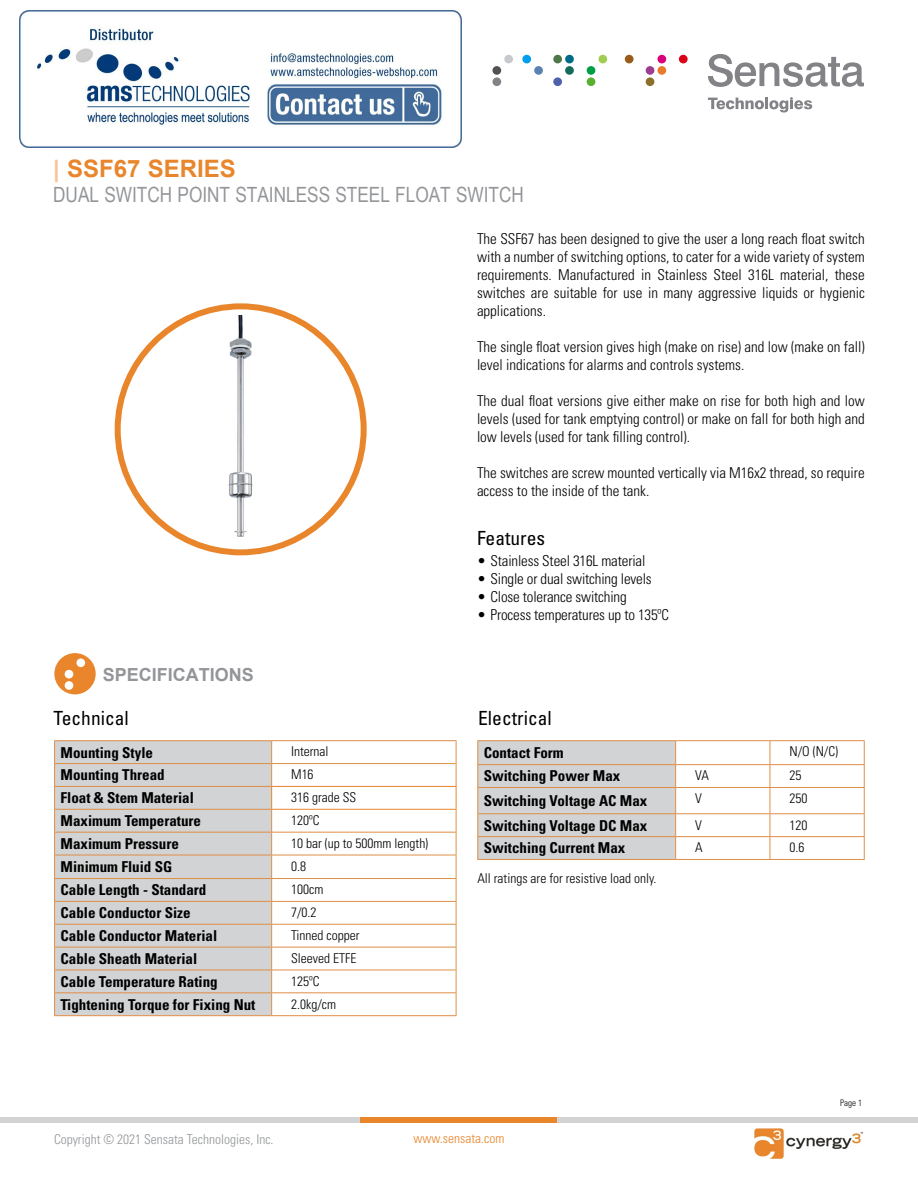
<style>
.page{position:relative;width:918px;height:1188px;background:#fff}
.page>*{position:absolute;margin:0;border:0;box-sizing:border-box;transform-origin:0 0}
.t1{font:700 24px "Arial";color:#e9862c}
.t2{font:21px "Arial Narrow";color:#939598}
.t3{font:condensed 19.5px "Univers LT Std";color:#000}
.t4{font:700 18px "Arial";color:#939598}
.t5{font:300 condensed 15px/18px "Univers LT Std";color:#000;text-align:justify}
.t6{font:700 condensed 15px "Univers LT Std";color:#000}
.t7{font:300 condensed 13.5px "Univers LT Std";color:#000}
.t8{font:300 condensed 13.5px "Univers LT Std";color:#939598}
.t9{font:300 condensed 13.5px "Univers LT Std";color:#e9862c}
.t10{font:300 condensed 9px "Univers LT Std";color:#000}
.s1{color:#fcc397}
</style>
<div class="page">
<svg style="left:708px;top:54px;width:156px;height:33px"></svg>
<svg style="left:708px;top:97px;width:104px;height:15px"></svg>
<div style="left:492px;top:77px;width:9px;height:9px;background:#828287;border-radius:50%"></div>
<div style="left:522px;top:55px;width:9px;height:8px;background:#009eed;border-radius:50%"></div>
<div style="left:534px;top:66px;width:9px;height:9px;background:#5982b0;border-radius:50%"></div>
<div style="left:553px;top:55px;width:9px;height:8px;background:#4f784a;border-radius:50%"></div>
<div style="left:565px;top:55px;width:9px;height:8px;background:#006b87;border-radius:50%"></div>
<div style="left:565px;top:66px;width:9px;height:9px;background:#146b5c;border-radius:50%"></div>
<div style="left:553px;top:77px;width:9px;height:9px;background:#4f61ad;border-radius:50%"></div>
<div style="left:598px;top:55px;width:9px;height:8px;background:#a1cc52;border-radius:50%"></div>
<div style="left:587px;top:66px;width:8px;height:9px;background:#009e45;border-radius:50%"></div>
<div style="left:587px;top:77px;width:8px;height:9px;background:#59b030;border-radius:50%"></div>
<div style="left:657px;top:55px;width:9px;height:8px;background:#d9007a;border-radius:50%"></div>
<div style="left:646px;top:66px;width:8px;height:9px;background:#9c3d91;border-radius:50%"></div>
<div style="left:657px;top:66px;width:9px;height:9px;background:#e87a2b;border-radius:50%"></div>
<div style="left:646px;top:77px;width:8px;height:9px;background:#8c7029;border-radius:50%"></div>
<div style="left:679px;top:55px;width:9px;height:8px;background:#d90017;border-radius:50%"></div>
<div style="left:504px;top:55px;width:9px;height:8px;background:#c7c9cc;border-radius:50%"></div>
<div style="left:492px;top:66px;width:9px;height:9px;background:#525254;border-radius:50%"></div>
<div style="left:625px;top:55px;width:9px;height:8px;background:#995c1a;border-radius:50%"></div>
<div style="left:0;top:1117px;width:918px;height:6px;background:#d1d3d4"></div>
<div style="left:361px;top:1117px;width:196px;height:6px;background:#e9862c"></div>
<img style="left:754px;top:1128px;width:108px;height:30px">
<svg style="left:54px;top:653px;width:42px;height:41px"></svg>
<img style="left:228px;top:315px;width:25px;height:222px">
<div style="left:115px;top:303px;width:252px;height:252px;border:6px solid #e9862c;border-radius:50%"></div>
<div style="left:55px;top:741px;width:216px;height:274px;background:#d1d3d4"></div>
<hr style="left:54px;top:740px;width:218px;height:1px;background:#df8e47">
<hr style="left:272px;top:740px;width:184px;height:1px;background:#df8e47">
<hr style="left:55px;top:763px;width:217px;height:1px;background:#df8e47">
<hr style="left:272px;top:763px;width:184px;height:1px;background:#df8e47">
<hr style="left:54px;top:786px;width:217px;height:1px;background:#df8e47">
<hr style="left:54px;top:809px;width:217px;height:1px;background:#df8e47">
<hr style="left:54px;top:832px;width:218px;height:1px;background:#df8e47">
<hr style="left:272px;top:832px;width:184px;height:1px;background:#df8e47">
<hr style="left:54px;top:855px;width:218px;height:1px;background:#df8e47">
<hr style="left:272px;top:855px;width:184px;height:1px;background:#df8e47">
<hr style="left:54px;top:878px;width:218px;height:1px;background:#df8e47">
<hr style="left:272px;top:878px;width:184px;height:1px;background:#df8e47">
<hr style="left:54px;top:901px;width:218px;height:1px;background:#df8e47">
<hr style="left:272px;top:901px;width:184px;height:1px;background:#df8e47">
<hr style="left:54px;top:924px;width:218px;height:1px;background:#df8e47">
<hr style="left:272px;top:924px;width:184px;height:1px;background:#df8e47">
<hr style="left:54px;top:947px;width:218px;height:1px;background:#df8e47">
<hr style="left:272px;top:947px;width:184px;height:1px;background:#df8e47">
<hr style="left:54px;top:970px;width:218px;height:1px;background:#df8e47">
<hr style="left:272px;top:970px;width:184px;height:1px;background:#df8e47">
<hr style="left:54px;top:992px;width:218px;height:1px;background:#df8e47">
<svg style="left:54px;top:741px;width:1px;height:274px"></svg>
<hr style="left:272px;top:992px;width:184px;height:1px;background:#df8e47">
<hr style="left:54px;top:1015px;width:218px;height:1px;background:#df8e47">
<hr style="left:272px;top:1015px;width:184px;height:1px;background:#df8e47">
<hr style="left:271px;top:786px;width:185px;height:1px;background:#e9862c">
<svg style="left:271px;top:741px;width:1px;height:274px"></svg>
<svg style="left:456px;top:741px;width:1px;height:274px"></svg>
<hr style="left:271px;top:809px;width:185px;height:1px;background:#e9862c">
<hr style="left:477px;top:740px;width:199px;height:1px;background:#df8e47">
<hr style="left:676px;top:740px;width:94px;height:1px;background:#df8e47">
<hr style="left:770px;top:740px;width:95px;height:1px;background:#df8e47">
<hr style="left:676px;top:813px;width:94px;height:1px;background:#df8e47">
<hr style="left:770px;top:813px;width:95px;height:1px;background:#df8e47">
<hr style="left:676px;top:764px;width:94px;height:1px;background:#df8e47">
<hr style="left:770px;top:764px;width:95px;height:1px;background:#df8e47">
<hr style="left:676px;top:787px;width:94px;height:1px;background:#df8e47">
<hr style="left:770px;top:787px;width:95px;height:1px;background:#df8e47">
<hr style="left:676px;top:836px;width:94px;height:1px;background:#df8e47">
<svg style="left:477px;top:741px;width:199px;height:118px;background:#d1cfcd"></svg>
<hr style="left:770px;top:836px;width:95px;height:1px;background:#df8e47">
<svg style="left:770px;top:741px;width:1px;height:118px"></svg>
<svg style="left:864px;top:741px;width:1px;height:118px"></svg>
<hr style="left:477px;top:859px;width:199px;height:1px;background:#df8e47">
<hr style="left:676px;top:859px;width:94px;height:1px;background:#df8e47">
<hr style="left:770px;top:859px;width:95px;height:1px;background:#df8e47">
<img style="left:19px;top:11px;width:442px;height:136px">
<h1 class="t1" style="left:53px;top:153px;width:184px"><span class="s1">|</span> SSF67 SERIES</h1>
<h2 class="t2" style="left:53px;top:180px;width:472px">DUAL SWITCH POINT STAINLESS STEEL FLOAT SWITCH</h2>
<p class="t4" style="left:103px;top:663px;width:153px">SPECIFICATIONS</p>
<p class="t5" style="left:477px;top:230px;width:389px">The SSF67 has been designed to give the user a long reach float switch with a number of switching options, to cater for a wide variety of system requirements. Manufactured in Stainless Steel 316L material, these switches are suitable for use in many aggressive liquids or hygienic applications.</p>
<p class="t5" style="left:477px;top:338px;width:389px">The single float version gives high (make on rise) and low (make on fall) level indications for alarms and controls systems.</p>
<p class="t5" style="left:477px;top:392px;width:389px">The dual float versions give either make on rise for both high and low levels (used for tank emptying control) or make on fall for both high and low levels (used for tank filling control).</p>
<p class="t5" style="left:477px;top:464px;width:389px">The switches are screw mounted vertically via M16x2 thread, so require access to the inside of the tank.</p>
<h3 class="t3" style="left:477px;top:526px;width:70px">Features</h3>
<p class="t5" style="left:477px;top:552px;width:170px">• Stainless Steel 316L material</p>
<p class="t5" style="left:477px;top:570px;width:176px">• Single or dual switching levels</p>
<p class="t5" style="left:477px;top:588px;width:151px">• Close tolerance switching</p>
<p class="t5" style="left:477px;top:606px;width:193px">• Process temperatures up to 135ºC</p>
<h3 class="t3" style="left:54px;top:706px;width:77px">Technical</h3>
<h3 class="t3" style="left:478px;top:706px;width:75px">Electrical</h3>
<p class="t6" style="left:61px;top:743px;width:94px">Mounting Style</p>
<p class="t7" style="left:291px;top:744px;width:39px">Internal</p>
<p class="t6" style="left:61px;top:766px;width:106px">Mounting Thread</p>
<p class="t7" style="left:291px;top:766px;width:24px">M16</p>
<p class="t6" style="left:61px;top:789px;width:135px">Float &amp; Stem Material</p>
<p class="t7" style="left:291px;top:789px;width:67px">316 grade SS</p>
<p class="t6" style="left:61px;top:812px;width:142px">Maximum Temperature</p>
<p class="t7" style="left:291px;top:812px;width:30px">120ºC</p>
<p class="t6" style="left:61px;top:834px;width:120px">Maximum Pressure</p>
<p class="t7" style="left:291px;top:835px;width:139px">10 bar (up to 500mm length)</p>
<p class="t6" style="left:61px;top:858px;width:113px">Minimum Fluid SG</p>
<p class="t7" style="left:291px;top:858px;width:16px">0.8</p>
<p class="t6" style="left:61px;top:881px;width:147px">Cable Length - Standard</p>
<p class="t7" style="left:291px;top:881px;width:34px">100cm</p>
<p class="t6" style="left:61px;top:904px;width:132px">Cable Conductor Size</p>
<p class="t7" style="left:291px;top:904px;width:27px">7/0.2</p>
<p class="t6" style="left:61px;top:927px;width:158px">Cable Conductor Material</p>
<p class="t7" style="left:291px;top:927px;width:70px">Tinned copper</p>
<p class="t6" style="left:61px;top:949px;width:138px">Cable Sheath Material</p>
<p class="t7" style="left:291px;top:950px;width:67px">Sleeved ETFE</p>
<p class="t6" style="left:61px;top:972px;width:159px">Cable Temperature Rating</p>
<p class="t7" style="left:291px;top:973px;width:30px">125ºC</p>
<p class="t6" style="left:61px;top:995px;width:196px">Tightening Torque for Fixing Nut</p>
<p class="t7" style="left:291px;top:996px;width:46px">2.0kg/cm</p>
<p class="t6" style="left:484px;top:744px;width:81px">Contact Form</p>
<p class="t7" style="left:789px;top:744px;width:50px">N/O (N/C)</p>
<p class="t6" style="left:484px;top:767px;width:138px">Switching Power Max</p>
<p class="t7" style="left:695px;top:768px;width:15px">VA</p>
<p class="t7" style="left:789px;top:768px;width:13px">25</p>
<p class="t6" style="left:484px;top:792px;width:165px">Switching Voltage AC Max</p>
<p class="t7" style="left:695px;top:790px;width:8px">V</p>
<p class="t7" style="left:789px;top:790px;width:19px">250</p>
<p class="t6" style="left:484px;top:816px;width:165px">Switching Voltage DC Max</p>
<p class="t7" style="left:695px;top:817px;width:8px">V</p>
<p class="t7" style="left:789px;top:817px;width:19px">120</p>
<p class="t6" style="left:484px;top:839px;width:143px">Switching Current Max</p>
<p class="t7" style="left:695px;top:840px;width:9px">A</p>
<p class="t7" style="left:789px;top:840px;width:16px">0.6</p>
<p class="t7" style="left:477px;top:870px;width:181px">All ratings are for resistive load only.</p>
<p class="t10" style="left:840px;top:1098px;width:23px">Page 1</p>
<p class="t8" style="left:54px;top:1131px;width:221px">Copyright © 2021 Sensata Technologies, Inc.</p>
<p class="t9" style="left:414px;top:1130px;width:92px">www.sensata.com</p>
</div>
